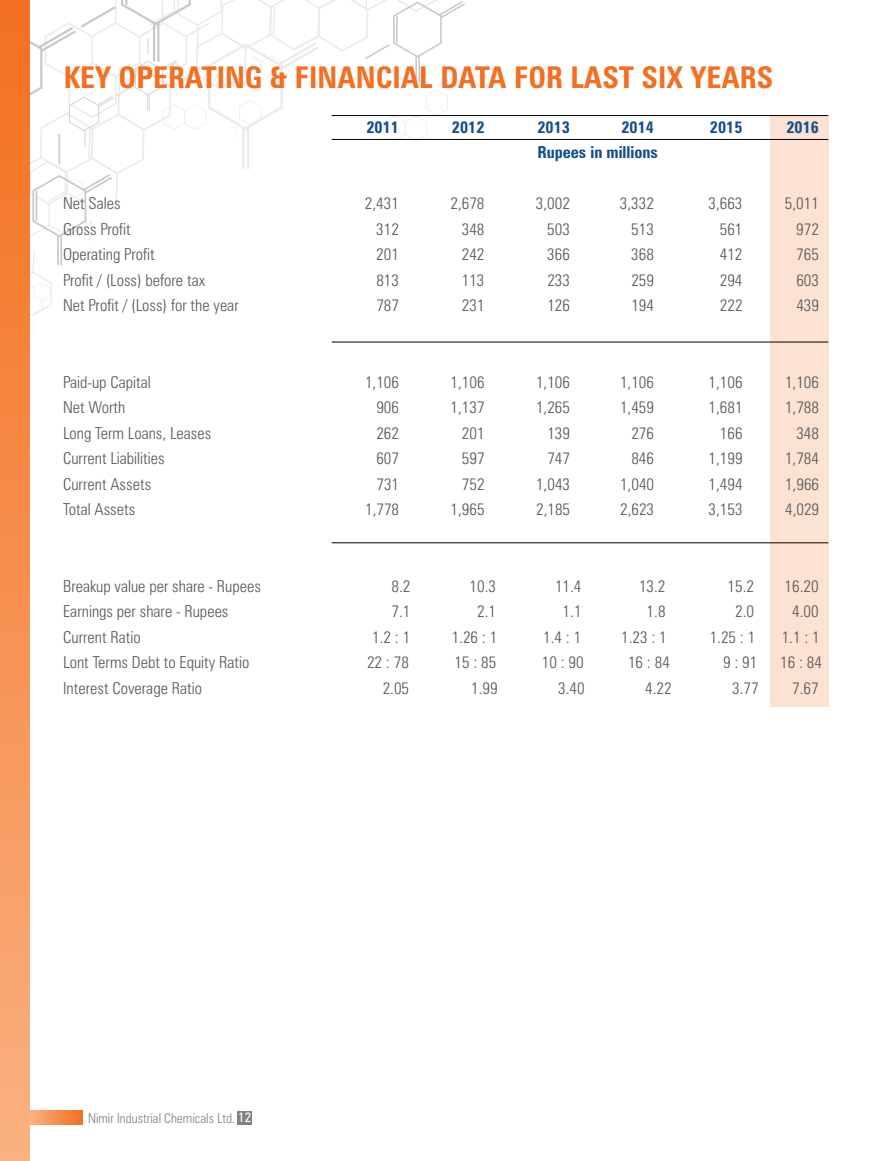
<style>
.page{position:relative;width:891px;height:1161px;background:#fff}
.page>*{position:absolute;margin:0;border:0;box-sizing:border-box;transform-origin:0 0}
.t1{font:700 condensed 30px "Zurich BT";color:#f36f21}
.t2{font:300 condensed 16.5px "Zurich BT";color:#58595b}
.t3{font:700 condensed 16.5px "Zurich BT";color:#144e8c}
.t4{font:300 condensed 13.5px "Zurich BT";color:#808285}
.s1{font-weight:400;color:#fff}
</style>
<div class="page">
<svg style="left:30px;top:0;width:435px;height:343px"></svg>
<div style="left:0;top:0;width:30px;height:1161px;background:linear-gradient(to bottom,#f36f1e,#fab081)"></div>
<svg style="left:30px;top:1111px;width:53px;height:13px"></svg>
<div style="left:237px;top:1111px;width:15px;height:13px;background:#808285"></div>
<div style="left:770px;top:116px;width:58px;height:591px;background:#fce2d3"></div>
<hr style="left:332px;top:342px;width:496px;height:1px;background:#000">
<hr style="left:332px;top:542px;width:496px;height:1px;background:#000">
<hr style="left:332px;top:139px;width:496px;height:1px;background:#000">
<hr style="left:332px;top:115px;width:496px;height:1px;background:#000">
<h1 class="t1" style="left:64px;top:59px;width:711px">KEY OPERATING &amp; FINANCIAL DATA FOR LAST SIX YEARS</h1>
<p class="t3" style="left:366px;top:117px;width:34px">2011</p>
<p class="t3" style="left:452px;top:117px;width:34px">2012</p>
<p class="t3" style="left:537px;top:117px;width:34px">2013</p>
<p class="t3" style="left:621px;top:117px;width:34px">2014</p>
<p class="t3" style="left:710px;top:117px;width:34px">2015</p>
<p class="t3" style="left:786px;top:117px;width:34px">2016</p>
<p class="t3" style="left:538px;top:142px;width:122px">Rupees in millions</p>
<p class="t2" style="left:63px;top:193px;width:59px">Net Sales</p>
<p class="t2" style="left:365px;top:193px;width:36px">2,431</p>
<p class="t2" style="left:450px;top:193px;width:36px">2,678</p>
<p class="t2" style="left:536px;top:193px;width:36px">3,002</p>
<p class="t2" style="left:620px;top:193px;width:36px">3,332</p>
<p class="t2" style="left:708px;top:193px;width:36px">3,663</p>
<p class="t2" style="left:785px;top:193px;width:36px">5,011</p>
<p class="t2" style="left:63px;top:219px;width:69px">Gross Profit</p>
<p class="t2" style="left:376px;top:219px;width:24px">312</p>
<p class="t2" style="left:462px;top:219px;width:24px">348</p>
<p class="t2" style="left:547px;top:219px;width:24px">503</p>
<p class="t2" style="left:631px;top:219px;width:24px">513</p>
<p class="t2" style="left:720px;top:219px;width:24px">561</p>
<p class="t2" style="left:796px;top:219px;width:24px">972</p>
<p class="t2" style="left:63px;top:244px;width:93px">Operating Profit</p>
<p class="t2" style="left:376px;top:244px;width:24px">201</p>
<p class="t2" style="left:462px;top:244px;width:24px">242</p>
<p class="t2" style="left:547px;top:244px;width:24px">366</p>
<p class="t2" style="left:631px;top:244px;width:24px">368</p>
<p class="t2" style="left:720px;top:244px;width:24px">412</p>
<p class="t2" style="left:796px;top:244px;width:24px">765</p>
<p class="t2" style="left:63px;top:270px;width:144px">Profit / (Loss) before tax</p>
<p class="t2" style="left:376px;top:270px;width:24px">813</p>
<p class="t2" style="left:462px;top:270px;width:24px">113</p>
<p class="t2" style="left:547px;top:270px;width:24px">233</p>
<p class="t2" style="left:631px;top:270px;width:24px">259</p>
<p class="t2" style="left:720px;top:270px;width:24px">294</p>
<p class="t2" style="left:796px;top:270px;width:24px">603</p>
<p class="t2" style="left:63px;top:295px;width:177px">Net Profit / (Loss) for the year</p>
<p class="t2" style="left:376px;top:295px;width:24px">787</p>
<p class="t2" style="left:462px;top:295px;width:24px">231</p>
<p class="t2" style="left:547px;top:295px;width:24px">126</p>
<p class="t2" style="left:631px;top:295px;width:24px">194</p>
<p class="t2" style="left:720px;top:295px;width:24px">222</p>
<p class="t2" style="left:796px;top:295px;width:24px">439</p>
<p class="t2" style="left:63px;top:372px;width:89px">Paid-up Capital</p>
<p class="t2" style="left:365px;top:372px;width:36px">1,106</p>
<p class="t2" style="left:451px;top:372px;width:36px">1,106</p>
<p class="t2" style="left:536px;top:372px;width:36px">1,106</p>
<p class="t2" style="left:620px;top:372px;width:36px">1,106</p>
<p class="t2" style="left:709px;top:372px;width:36px">1,106</p>
<p class="t2" style="left:785px;top:372px;width:36px">1,106</p>
<p class="t2" style="left:63px;top:397px;width:64px">Net Worth</p>
<p class="t2" style="left:376px;top:397px;width:24px">906</p>
<p class="t2" style="left:451px;top:397px;width:36px">1,137</p>
<p class="t2" style="left:536px;top:397px;width:36px">1,265</p>
<p class="t2" style="left:620px;top:397px;width:36px">1,459</p>
<p class="t2" style="left:709px;top:397px;width:36px">1,681</p>
<p class="t2" style="left:785px;top:397px;width:36px">1,788</p>
<p class="t2" style="left:63px;top:423px;width:150px">Long Term Loans, Leases</p>
<p class="t2" style="left:376px;top:423px;width:24px">262</p>
<p class="t2" style="left:462px;top:423px;width:24px">201</p>
<p class="t2" style="left:547px;top:423px;width:24px">139</p>
<p class="t2" style="left:631px;top:423px;width:24px">276</p>
<p class="t2" style="left:720px;top:423px;width:24px">166</p>
<p class="t2" style="left:796px;top:423px;width:24px">348</p>
<p class="t2" style="left:63px;top:448px;width:103px">Current Liabilities</p>
<p class="t2" style="left:376px;top:448px;width:24px">607</p>
<p class="t2" style="left:462px;top:448px;width:24px">597</p>
<p class="t2" style="left:547px;top:448px;width:24px">747</p>
<p class="t2" style="left:631px;top:448px;width:24px">846</p>
<p class="t2" style="left:709px;top:448px;width:36px">1,199</p>
<p class="t2" style="left:785px;top:448px;width:36px">1,784</p>
<p class="t2" style="left:63px;top:474px;width:90px">Current Assets</p>
<p class="t2" style="left:376px;top:474px;width:24px">731</p>
<p class="t2" style="left:462px;top:474px;width:24px">752</p>
<p class="t2" style="left:536px;top:474px;width:36px">1,043</p>
<p class="t2" style="left:620px;top:474px;width:36px">1,040</p>
<p class="t2" style="left:709px;top:474px;width:36px">1,494</p>
<p class="t2" style="left:785px;top:474px;width:36px">1,966</p>
<p class="t2" style="left:63px;top:499px;width:74px">Total Assets</p>
<p class="t2" style="left:365px;top:499px;width:36px">1,778</p>
<p class="t2" style="left:451px;top:499px;width:36px">1,965</p>
<p class="t2" style="left:536px;top:499px;width:36px">2,185</p>
<p class="t2" style="left:620px;top:499px;width:36px">2,623</p>
<p class="t2" style="left:709px;top:499px;width:36px">3,153</p>
<p class="t2" style="left:785px;top:499px;width:36px">4,029</p>
<p class="t2" style="left:63px;top:576px;width:199px">Breakup value per share - Rupees</p>
<p class="t2" style="left:392px;top:576px;width:20px">8.2</p>
<p class="t2" style="left:470px;top:576px;width:28px">10.3</p>
<p class="t2" style="left:555px;top:576px;width:28px">11.4</p>
<p class="t2" style="left:639px;top:576px;width:28px">13.2</p>
<p class="t2" style="left:728px;top:576px;width:28px">15.2</p>
<p class="t2" style="left:785px;top:576px;width:36px">16.20</p>
<p class="t2" style="left:63px;top:601px;width:167px">Earnings per share - Rupees</p>
<p class="t2" style="left:392px;top:601px;width:20px">7.1</p>
<p class="t2" style="left:477px;top:601px;width:20px">2.1</p>
<p class="t2" style="left:563px;top:601px;width:20px">1.1</p>
<p class="t2" style="left:647px;top:601px;width:20px">1.8</p>
<p class="t2" style="left:735px;top:601px;width:20px">2.0</p>
<p class="t2" style="left:792px;top:601px;width:28px">4.00</p>
<p class="t2" style="left:63px;top:627px;width:79px">Current Ratio</p>
<p class="t2" style="left:372px;top:627px;width:40px">1.2 : 1</p>
<p class="t2" style="left:452px;top:627px;width:47px">1.26 : 1</p>
<p class="t2" style="left:543px;top:627px;width:40px">1.4 : 1</p>
<p class="t2" style="left:621px;top:627px;width:47px">1.23 : 1</p>
<p class="t2" style="left:710px;top:627px;width:47px">1.25 : 1</p>
<p class="t2" style="left:782px;top:627px;width:40px">1.1 : 1</p>
<p class="t2" style="left:63px;top:652px;width:188px">Lont Terms Debt to Equity Ratio</p>
<p class="t2" style="left:367px;top:652px;width:43px">22 : 78</p>
<p class="t2" style="left:454px;top:652px;width:43px">15 : 85</p>
<p class="t2" style="left:542px;top:652px;width:43px">10 : 90</p>
<p class="t2" style="left:628px;top:652px;width:43px">16 : 84</p>
<p class="t2" style="left:723px;top:652px;width:36px">9 : 91</p>
<p class="t2" style="left:780px;top:652px;width:43px">16 : 84</p>
<p class="t2" style="left:63px;top:678px;width:140px">Interest Coverage Ratio</p>
<p class="t2" style="left:383px;top:678px;width:28px">2.05</p>
<p class="t2" style="left:471px;top:678px;width:28px">1.99</p>
<p class="t2" style="left:558px;top:678px;width:28px">3.40</p>
<p class="t2" style="left:645px;top:678px;width:28px">4.22</p>
<p class="t2" style="left:732px;top:678px;width:28px">3.77</p>
<p class="t2" style="left:792px;top:678px;width:28px">7.67</p>
<p class="t4" style="left:88px;top:1110px;width:165px">Nimir Industrial Chemicals Ltd. <span class="s1">12</span></p>
</div>
